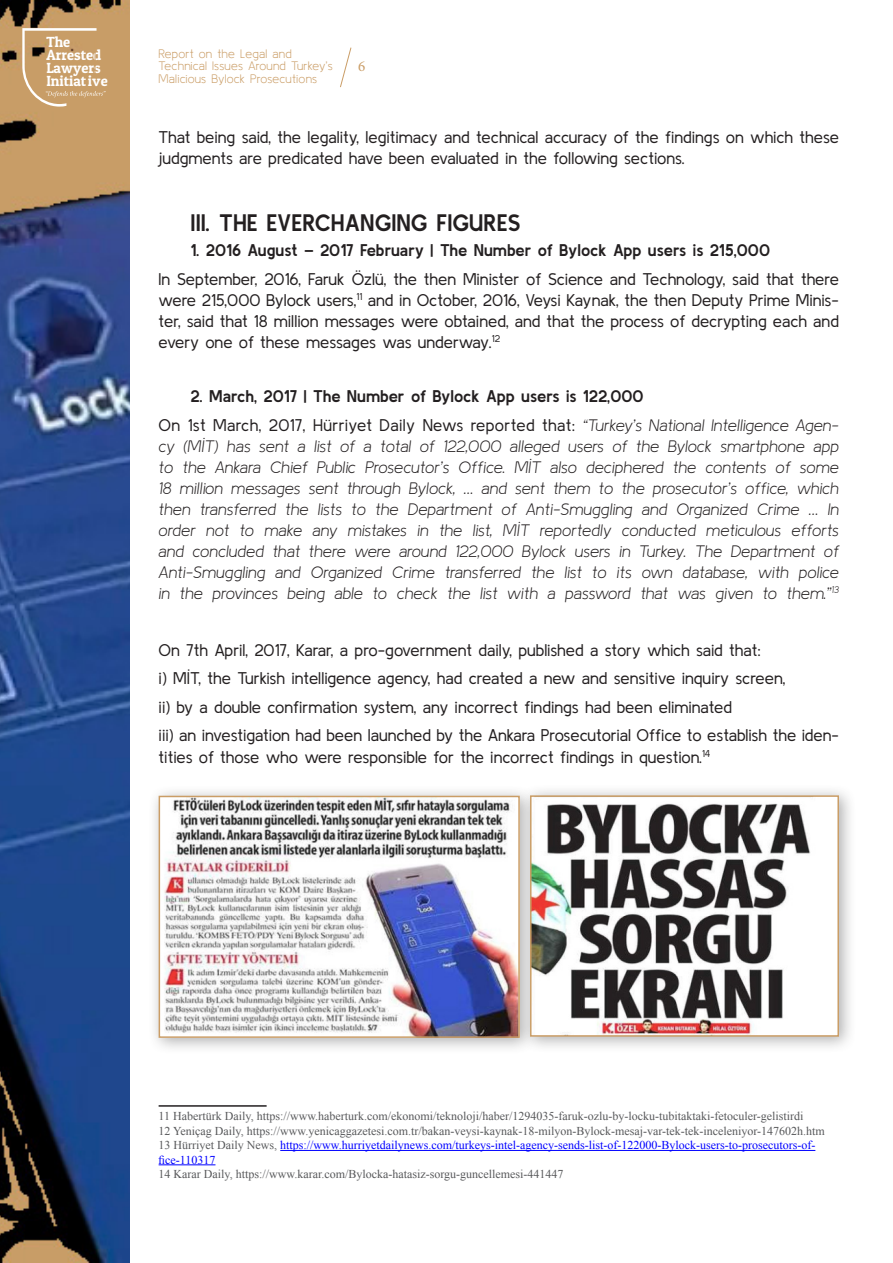
<style>
.page{position:relative;width:893px;height:1263px;background:#fff}
.page>*{position:absolute;margin:0;border:0;box-sizing:border-box;transform-origin:0 0}
.Heading_1{font:700 23.25px "Kulim Park";color:#231f20}
.metin{font:16.5px/21px "Kulim Park";color:#231f20}
.metin-2{font:italic 200 16.5px/21px "Kulim Park";color:#231f20;text-align:justify}
.Heading_2{font:700 16.5px "Kulim Park";color:#231f20}
.t1{font:15px "Minion Pro";color:#ca9d66}
.t2{font:14.7px/12.9px "Patua One";color:#fff}
.t3{font:200 12.15px/12.1px "Kulim Park";letter-spacing:.02em;color:#ca9d66}
.dipnot_2{font:12px "Times New Roman";color:#57585a}
.dipnot_2-2{font:12px/14.4px "Times New Roman";color:#00f}
.s1{font-weight:400;font-style:normal}
.s2{color:#57585a}
</style>
<div class="page">
<img style="left:0;top:0;width:130px;height:1263px">
<svg style="left:22px;top:28px;width:84px;height:79px;background:#c9a271"></svg>
<hr style="left:95px;top:38px;width:1px;height:39px;background:#ca9d66">
<svg style="left:340px;top:47px;width:12px;height:41px"></svg>
<div style="left:147px;top:784px;width:390px;height:271px;background:#3e3e3f;opacity:.42"></div>
<img style="left:162px;top:799px;width:355px;height:236px">
<div style="left:159px;top:796px;width:361px;height:242px;border:2px solid #ca9d66"></div>
<div style="left:519px;top:784px;width:337px;height:269px;background:#3e3e3f;opacity:.42"></div>
<img style="left:533px;top:798px;width:303px;height:236px">
<div style="left:530px;top:795px;width:309px;height:242px;border:2px solid #ca9d66"></div>
<hr style="left:159px;top:1105px;width:108px;height:2px;background:#231f20">
<hr style="left:280px;top:1150px;width:535px;height:1px;background:#00f">
<hr style="left:159px;top:1164px;width:56px;height:1px;background:#00f">
<p class="t2" style="left:46px;top:35px;width:63px">The<br>Arrested<br>Lawyers<br>Initiative</p>
<p class="t3" style="left:159px;top:48px;width:176px">Report on the Legal and<br>Technical Issues Around Turkey’s<br>Malicious Bylock Prosecutions</p>
<p class="t1" style="left:358px;top:56px;width:9px">6</p>
<p class="metin" style="left:159px;top:127px;width:682px">That being said, the legality, legitimacy and technical accuracy of the findings on which these judgments are predicated have been evaluated in the following sections.</p>
<p class="Heading_1" style="left:191px;top:210px;width:331px">III. THE EVERCHANGING FIGURES</p>
<p class="Heading_2" style="left:191px;top:241px;width:581px">1. 2016 August – 2017 February | The Number of Bylock App users is 215,000</p>
<p class="metin" style="left:159px;top:269px;width:682px;text-align:justify">In September, 2016, Faruk Özlü, the then Minister of Science and Technology, said that there were 215,000 Bylock users,<sup>11</sup> and in October, 2016, Veysi Kaynak, the then Deputy Prime Minis&shy;ter, said that 18 million messages were obtained, and that the process of decrypting each and every one of these messages was underway.<sup>12</sup></p>
<p class="Heading_2" style="left:191px;top:387px;width:455px">2. March, 2017 | The Number of Bylock App users is 122,000</p>
<p class="metin-2" style="left:159px;top:414px;width:682px"><span class="s1">On 1st March, 2017, Hürriyet Daily News reported that:</span> “Turkey’s National Intelligence Agen&shy;cy (MİT) has sent a list of a total of 122,000 alleged users of the Bylock smartphone app to the Ankara Chief Public Prosecutor’s Office. MİT also deciphered the contents of some 18 million messages sent through Bylock, … and sent them to the prosecutor’s office, which then transferred the lists to the Department of Anti-Smuggling and Organized Crime … In order not to make any mistakes in the list, MİT reportedly conducted meticulous efforts and concluded that there were around 122,000 Bylock users in Turkey. The Department of Anti-Smuggling and Organized Crime transferred the list to its own database, with police in the provinces being able to check the list with a password that was given to them.”<sup>13</sup></p>
<p class="metin" style="left:159px;top:639px;width:604px">On 7th April, 2017, Karar, a pro-government daily, published a story which said that:</p>
<p class="metin" style="left:159px;top:668px;width:628px">i) MİT, the Turkish intelligence agency, had created a new and sensitive inquiry screen,</p>
<p class="metin" style="left:159px;top:696px;width:575px">ii) by a double confirmation system, any incorrect findings had been eliminated</p>
<p class="metin" style="left:159px;top:724px;width:682px;line-height:21.6px">iii) an investigation had been launched by the Ankara Prosecutorial Office to establish the iden&shy;tities of those who were responsible for the incorrect findings in question.<sup>14</sup></p>
<p class="dipnot_2" style="left:159px;top:1108px;width:646px">11 Habertürk Daily, https://www.haberturk.com/ekonomi/teknoloji/haber/1294035-faruk-ozlu-by-locku-tubitaktaki-fetoculer-gelistirdi</p>
<p class="dipnot_2" style="left:159px;top:1123px;width:668px">12 Yeniçag Daily, https://www.yenicaggazetesi.com.tr/bakan-veysi-kaynak-18-milyon-Bylock-mesaj-var-tek-tek-inceleniyor-147602h.htm</p>
<p class="dipnot_2-2" style="left:159px;top:1138px;width:658px"><span class="s2">13 Hürriyet Daily News,</span> https://www.hurriyetdailynews.com/turkeys-intel-agency-sends-list-of-122000-Bylock-users-to-prosecutors-of&shy;fice-110317</p>
<p class="dipnot_2" style="left:159px;top:1166px;width:406px">14 Karar Daily, https://www.karar.com/Bylocka-hatasiz-sorgu-guncellemesi-441447</p>
</div>
